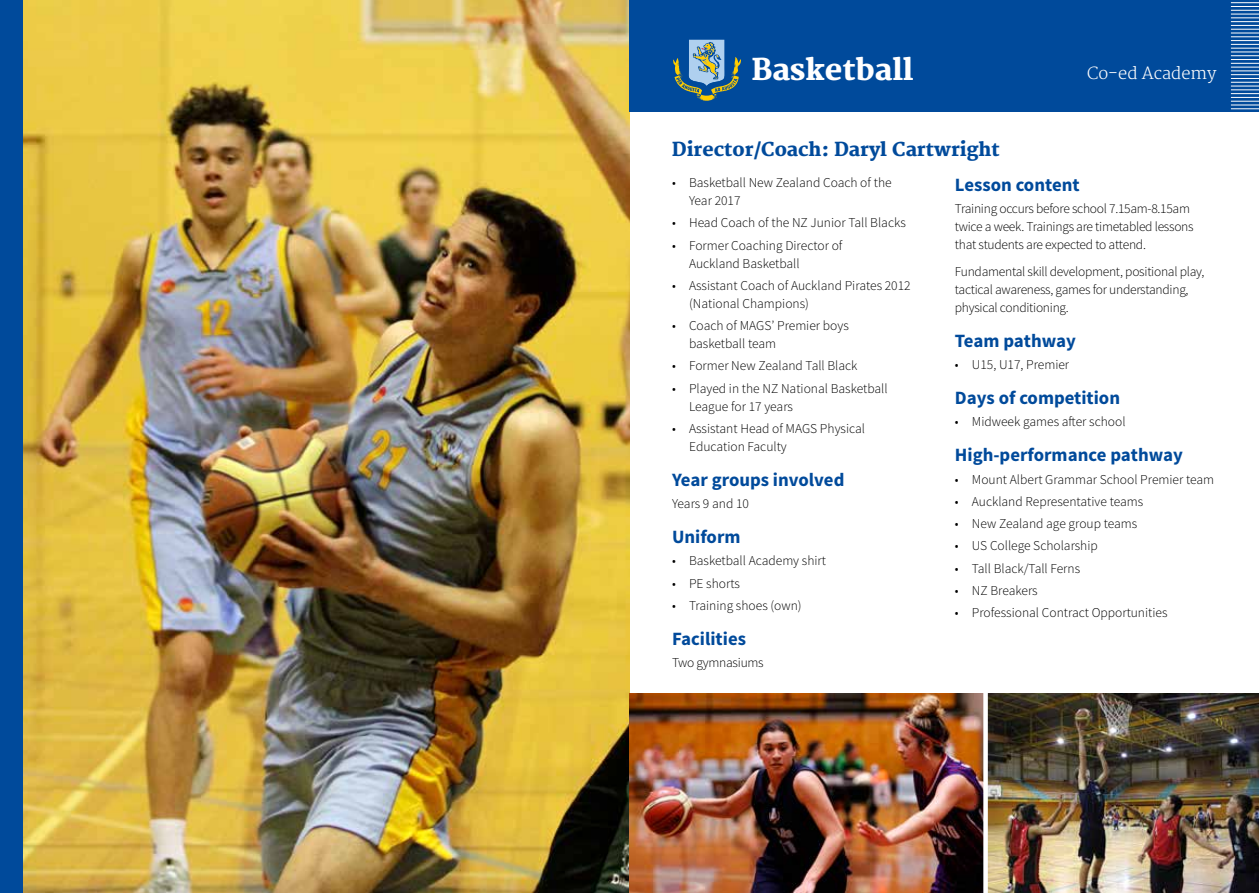
<style>
.page{position:relative;width:1259px;height:893px;background:#fff}
.page>*{position:absolute;margin:0;border:0;box-sizing:border-box;transform-origin:0 0}
.t1{font:800 29.25px "Merriweather";color:#fff}
.t2{font:700 18.75px "Source Sans Pro";color:#004a9b}
.t3{font:800 18.75px "Merriweather";color:#004a9b}
.t4{font:300 16.35px "Merriweather";color:#fff}
.t5{font:300 13.5px/18px "Source Sans Pro";color:#000}
.t6{font:300 13.5px/18px "Source Sans Pro";letter-spacing:-.02em;color:#000}
</style>
<div class="page">
<img style="left:22px;top:0;width:607px;height:893px">
<img style="left:988px;top:693px;width:271px;height:200px">
<img style="left:629px;top:693px;width:354px;height:200px">
<div style="left:629px;top:0;width:630px;height:112px;background:#004a9b"></div>
<svg style="left:673px;top:39px;width:68px;height:62px"></svg>
<div style="left:0;top:0;width:22px;height:893px;background:#004a9b"></div>
<svg style="left:1231px;top:2px;width:28px;height:108px"></svg>
<h1 class="t1" style="left:751px;top:52px;width:163px">Basketball</h1>
<h2 class="t3" style="left:672px;top:138px;width:329px">Director/Coach: Daryl Cartwright</h2>
<p class="t4" style="left:1087px;top:64px;width:131px">Co-ed Academy</p>
<p class="t5" style="left:689px;top:174px;width:204px;text-indent:-17px">• Basketball New Zealand Coach of the<br>Year 2017</p>
<p class="t5" style="left:672px;top:214px;width:235px">• Head Coach of the NZ Junior Tall Blacks</p>
<p class="t5" style="left:689px;top:236px;width:155px;text-indent:-17px">• Former Coaching Director of<br>Auckland Basketball</p>
<p class="t5" style="left:689px;top:276px;width:223px;text-indent:-17px">• Assistant Coach of Auckland Pirates 2012 (National Champions)</p>
<p class="t5" style="left:689px;top:317px;width:161px;text-indent:-17px">• Coach of MAGS’ Premier boys basketball team</p>
<p class="t5" style="left:672px;top:357px;width:187px">• Former New Zealand Tall Black</p>
<p class="t5" style="left:689px;top:379px;width:200px;text-indent:-17px">• Played in the NZ National Basketball<br>League for 17 years</p>
<p class="t5" style="left:689px;top:419px;width:177px;text-indent:-17px">• Assistant Head of MAGS Physical<br>Education Faculty   </p>
<h2 class="t2" style="left:672px;top:468px;width:174px">Year groups involved</h2>
<p class="t5" style="left:672px;top:495px;width:78px">Years 9 and 10</p>
<h2 class="t2" style="left:672px;top:525px;width:70px">Uniform</h2>
<p class="t5" style="left:672px;top:552px;width:156px">• Basketball Academy shirt</p>
<p class="t5" style="left:672px;top:574px;width:69px">• PE shorts</p>
<p class="t5" style="left:672px;top:596px;width:131px">• Training shoes (own)</p>
<h2 class="t2" style="left:672px;top:627px;width:75px">Facilities</h2>
<p class="t6" style="left:672px;top:654px;width:93px">Two gymnasiums</p>
<h2 class="t2" style="left:955px;top:173px;width:126px">Lesson content</h2>
<p class="t6" style="left:955px;top:200px;width:240px">Training occurs before school 7.15am-8.15am twice a week. Trainings are timetabled lessons that students are expected to attend.</p>
<p class="t6" style="left:955px;top:262px;width:251px">Fundamental skill development, positional play, tactical awareness, games for understanding, physical conditioning.</p>
<h2 class="t2" style="left:955px;top:328px;width:123px">Team pathway</h2>
<p class="t5" style="left:955px;top:356px;width:116px">• U15, U17, Premier</p>
<h2 class="t2" style="left:955px;top:386px;width:167px">Days of competition</h2>
<p class="t5" style="left:955px;top:413px;width:172px">• Midweek games after school</p>
<h2 class="t2" style="left:955px;top:443px;width:229px">High-performance pathway</h2>
<p class="t5" style="left:955px;top:470px;width:261px">• Mount Albert Grammar School Premier team</p>
<p class="t5" style="left:955px;top:492px;width:190px">• Auckland Representative teams</p>
<p class="t5" style="left:955px;top:515px;width:184px">• New Zealand age group teams</p>
<p class="t5" style="left:955px;top:537px;width:144px">• US College Scholarship</p>
<p class="t5" style="left:955px;top:559px;width:127px">• Tall Black/Tall Ferns</p>
<p class="t5" style="left:955px;top:581px;width:84px">• NZ Breakers</p>
<p class="t5" style="left:955px;top:604px;width:214px">• Professional Contract Opportunities</p>
</div>
